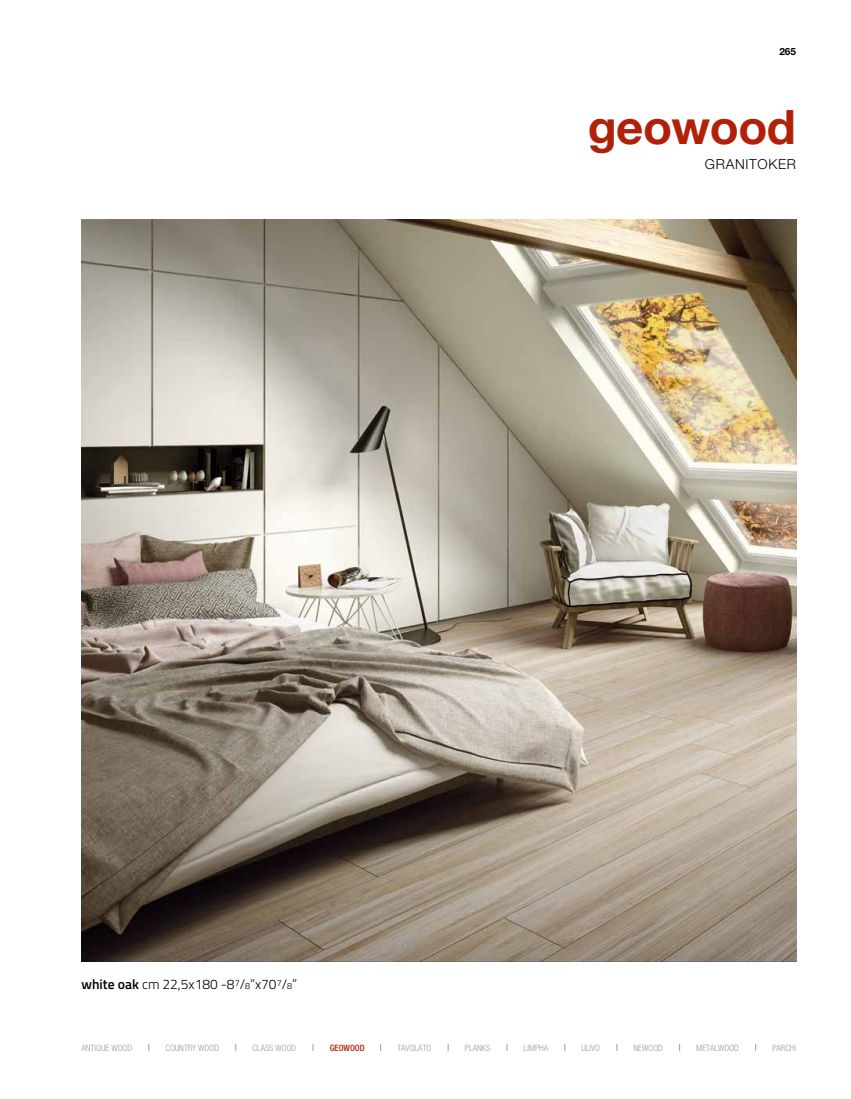
<style>
.page{position:relative;width:851px;height:1099px;background:#fff}
.page>*{position:absolute;margin:0;border:0;box-sizing:border-box;transform-origin:0 0}
.t1{font:700 47.5px "Helvetica Neue LT Std";letter-spacing:-.01em;color:#b12009}
.t2{font:300 13.75px "Titillium";color:#000}
.t3{font:300 13.75px "Helvetica Neue LT Std";letter-spacing:.05em;color:#000}
.t4{font:700 10px "Helvetica Neue LT Std";color:#000}
.t5{font:300 condensed 8.75px "Helvetica Neue LT Std";color:#9d9d9c}
.t6{font:500 condensed 8.75px "Helvetica Neue LT Std";color:#b12009}
.s1{font-weight:600}
.s2{font-size:9px}
</style>
<div class="page">
<img style="left:81px;top:220px;width:714px;height:741px">
<p class="t4" style="left:779px;top:45px;width:18px">265</p>
<h1 class="t1" style="left:587px;top:97px;width:210px">geowood</h1>
<h2 class="t3" style="left:704px;top:156px;width:93px">GRANITOKER</h2>
<h2 class="t2" style="left:81px;top:974px;width:217px"><span class="s1">white oak</span> cm 22,5x180 -8<sup>7</sup>/<span class="s2">8</span>”x70<sup>7</sup>/<span class="s2">8</span>”</h2>
<p class="t6" style="left:330px;top:1042px;width:36px">GEOWOOD</p>
<p class="t5" style="left:81px;top:1042px;width:52px">ANTIQUE WOOD</p>
<p class="t5" style="left:165px;top:1042px;width:55px">COUNTRY WOOD</p>
<p class="t5" style="left:252px;top:1042px;width:45px">CLASS WOOD</p>
<p class="t5" style="left:397px;top:1042px;width:36px">TAVOLATO</p>
<p class="t5" style="left:465px;top:1042px;width:27px">PLANKS</p>
<p class="t5" style="left:523px;top:1042px;width:26px">LIMPHA</p>
<p class="t5" style="left:581px;top:1042px;width:20px">ULIVO</p>
<p class="t5" style="left:633px;top:1042px;width:31px">NEWOOD</p>
<p class="t5" style="left:696px;top:1042px;width:44px">METALWOOD</p>
<p class="t5" style="left:772px;top:1042px;width:25px">PARCHI</p>
</div>
